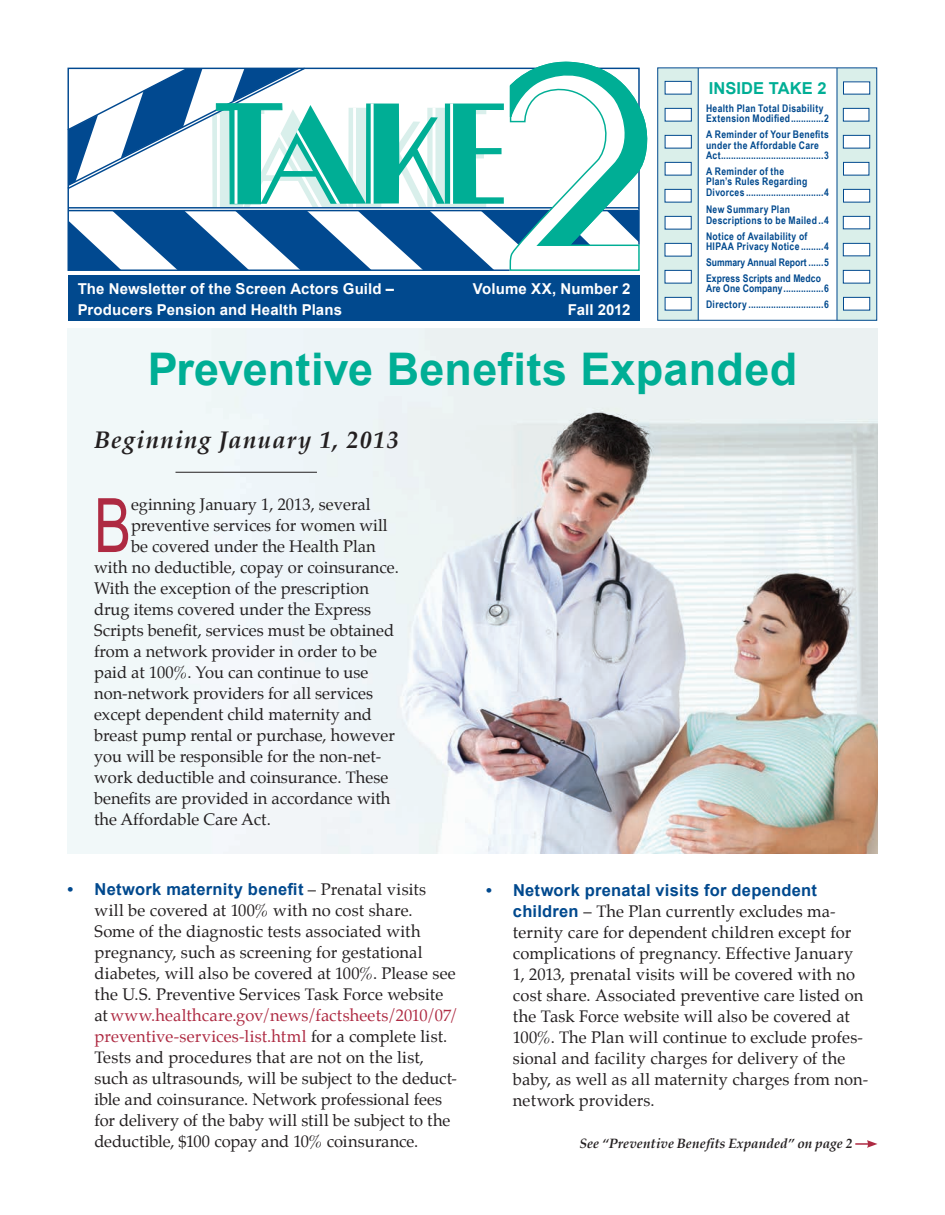
<style>
.page{position:relative;width:945px;height:1215px;background:#fff}
.page>*{position:absolute;margin:0;border:0;box-sizing:border-box;transform-origin:0 0}
.t1{font:75.15px "Arial Narrow";color:#ae2a42;scale:.9 1}
.t2{font:700 45px "Arial";letter-spacing:.005em;color:#00ae95}
.t3{font:italic 700 24px "Palatino";letter-spacing:.05em;color:#231f20}
.t4{font:16.5px/21px "Palatino";color:#231f20}
.t5{font:700 16.5px "Arial";letter-spacing:.015em;color:#01498e}
.t6{font:700 16.5px "Arial";letter-spacing:.005em;color:#00ae95}
.t7{font:700 15px/21px "Arial";letter-spacing:.01em;color:#fff}
.t8{font:italic 700 13.5px "Palatino";letter-spacing:.005em;color:#231f20}
.t9{font:700 10.5px/10.5px "Arial Narrow";letter-spacing:.03em;color:#01498e}
.t10{font:700 10.5px/15.9px "Arial Narrow";letter-spacing:.01em;color:#01498e}
.s1{font-family:"Palatino";font-weight:400;color:#231f20}
.s2{color:#ae2a42}
.s3{font-family:"Arial";font-weight:700;color:#01498e}
</style>
<div class="page">
<img style="left:68px;top:329px;width:810px;height:525px">
<div style="left:658px;top:68px;width:40px;height:252px;background:#daefea"></div>
<div style="left:837px;top:68px;width:40px;height:252px;background:#daefea"></div>
<svg style="left:68px;top:62px;width:579px;height:209px"></svg>
<hr style="left:235px;top:110px;width:2px;height:94px;background:#fff">
<div style="left:665px;top:81px;width:26px;height:13px;background:#fff"></div>
<div style="left:665px;top:81px;width:27px;height:13px;border:1px solid #01498e"></div>
<div style="left:843px;top:82px;width:27px;height:12px;background:#fff"></div>
<div style="left:665px;top:108px;width:26px;height:13px;background:#fff"></div>
<div style="left:665px;top:108px;width:27px;height:14px;border:1px solid #01498e"></div>
<div style="left:843px;top:108px;width:26px;height:13px;background:#fff"></div>
<div style="left:843px;top:108px;width:26px;height:14px;border:1px solid #01498e"></div>
<div style="left:665px;top:135px;width:26px;height:13px;background:#fff"></div>
<div style="left:665px;top:135px;width:27px;height:13px;border:1px solid #01498e"></div>
<div style="left:843px;top:135px;width:27px;height:13px;background:#fff"></div>
<div style="left:843px;top:135px;width:27px;height:13px;border:1px solid #01498e"></div>
<div style="left:665px;top:162px;width:26px;height:13px;background:#fff"></div>
<div style="left:665px;top:162px;width:27px;height:14px;border:1px solid #01498e"></div>
<div style="left:843px;top:162px;width:26px;height:13px;background:#fff"></div>
<div style="left:843px;top:162px;width:26px;height:14px;border:1px solid #01498e"></div>
<div style="left:665px;top:189px;width:26px;height:13px;background:#fff"></div>
<div style="left:665px;top:189px;width:27px;height:13px;border:1px solid #01498e"></div>
<div style="left:843px;top:189px;width:27px;height:13px;background:#fff"></div>
<div style="left:843px;top:189px;width:27px;height:13px;border:1px solid #01498e"></div>
<div style="left:665px;top:216px;width:26px;height:13px;background:#fff"></div>
<div style="left:665px;top:216px;width:27px;height:14px;border:1px solid #01498e"></div>
<div style="left:843px;top:216px;width:27px;height:13px;background:#fff"></div>
<div style="left:843px;top:216px;width:27px;height:13px;border:1px solid #01498e"></div>
<div style="left:665px;top:243px;width:26px;height:13px;background:#fff"></div>
<div style="left:665px;top:243px;width:27px;height:13px;border:1px solid #01498e"></div>
<div style="left:843px;top:243px;width:27px;height:13px;background:#fff"></div>
<div style="left:843px;top:243px;width:27px;height:13px;border:1px solid #01498e"></div>
<div style="left:665px;top:270px;width:26px;height:13px;background:#fff"></div>
<div style="left:665px;top:270px;width:27px;height:14px;border:1px solid #01498e"></div>
<div style="left:843px;top:270px;width:27px;height:13px;background:#fff"></div>
<div style="left:843px;top:270px;width:27px;height:14px;border:1px solid #01498e"></div>
<div style="left:665px;top:297px;width:26px;height:13px;background:#fff"></div>
<div style="left:665px;top:297px;width:27px;height:13px;border:1px solid #01498e"></div>
<div style="left:843px;top:297px;width:27px;height:13px;background:#fff"></div>
<div style="left:843px;top:297px;width:27px;height:13px;border:1px solid #01498e"></div>
<div style="left:68px;top:276px;width:572px;height:45px;background:#01498e"></div>
<div style="left:657px;top:68px;width:220px;height:253px;border:1px solid #01498e"></div>
<hr style="left:698px;top:68px;width:1px;height:252px;background:#01498e">
<hr style="left:837px;top:68px;width:1px;height:252px;background:#01498e">
<svg style="left:855px;top:1140px;width:23px;height:8px"></svg>
<hr style="left:176px;top:472px;width:141px;height:1px;background:#231f20">
<p class="t7" style="left:78px;top:279px;width:318px">The Newsletter of the Screen Actors Guild –<br>Producers Pension and Health Plans</p>
<p class="t7" style="left:473px;top:279px;width:159px;text-align:right">Volume XX, Number 2<br>Fall 2012</p>
<p class="t6" style="left:709px;top:79px;width:119px">INSIDE TAKE 2</p>
<p class="t9" style="left:706px;top:103px;width:124px">Health Plan Total Disability<br>Extension Modified .............2</p>
<p class="t9" style="left:706px;top:129px;width:124px">A Reminder of Your Benefits under the Affordable Care<br>Act .........................................3</p>
<p class="t9" style="left:706px;top:166px;width:125px">A Reminder of the<br>Plan’s Rules Regarding<br>Divorces ...............................4</p>
<p class="t9" style="left:706px;top:204px;width:124px">New Summary Plan<br>Descriptions to be Mailed ..4</p>
<p class="t9" style="left:706px;top:231px;width:124px">Notice of Availability of<br>HIPAA Privacy Notice .........4</p>
<p class="t10" style="left:706px;top:254px;width:124px">Summary Annual Report ......5<br>Express Scripts and Medco</p>
<p class="t10" style="left:706px;top:281px;width:124px">Are One Company ................6<br>Directory ..............................6</p>
<h2 class="t2" style="left:148px;top:345px;width:651px">Preventive Benefits Expanded</h2>
<h3 class="t3" style="left:94px;top:428px;width:306px">Beginning January 1, 2013</h3>
<h1 class="t1" style="left:94px;top:482px;width:43px">B</h1>
<p class="t4" style="left:131px;top:495px;width:241px">eginning January 1, 2013, several</p>
<p class="t4" style="left:131px;top:516px;width:258px">preventive services for women will</p>
<p class="t4" style="left:131px;top:537px;width:246px">be covered under the Health Plan</p>
<p class="t4" style="left:94px;top:558px;width:306px">with no deductible, copay or coinsurance.</p>
<p class="t4" style="left:94px;top:579px;width:277px">With the exception of the prescription</p>
<p class="t4" style="left:94px;top:600px;width:279px">drug items covered under the Express</p>
<p class="t4" style="left:94px;top:621px;width:302px">Scripts benefit, services must be obtained</p>
<p class="t4" style="left:94px;top:642px;width:285px">from a network provider in order to be</p>
<p class="t4" style="left:94px;top:663px;width:276px">paid at 100%. You can continue to use</p>
<p class="t4" style="left:94px;top:684px;width:280px">non-network providers for all services</p>
<p class="t4" style="left:94px;top:705px;width:279px">except dependent child maternity and</p>
<p class="t4" style="left:94px;top:726px;width:302px">breast pump rental or purchase, however</p>
<p class="t4" style="left:94px;top:747px;width:289px">you will be responsible for the non-net-</p>
<p class="t4" style="left:94px;top:768px;width:296px">work deductible and coinsurance. These</p>
<p class="t4" style="left:94px;top:789px;width:298px">benefits are provided in accordance with</p>
<p class="t4" style="left:94px;top:810px;width:178px">the Affordable Care Act.</p>
<p class="t5" style="left:67px;top:880px;width:360px">• Network maternity benefit <span class="s1">– Prenatal visits</span></p>
<p class="t4" style="left:95px;top:901px;width:366px">will be covered at 100% with no cost share.<br>Some of the diagnostic tests associated with pregnancy, such as screening for gestational diabetes, will also be covered at 100%. Please see the U.S. Preventive Services Task Force website at <span class="s2">www.healthcare.gov/news/factsheets/2010/07/ preventive-services-list.html</span> for a complete list.<br>Tests and procedures that are not on the list, such as ultrasounds, will be subject to the deduct&shy;ible and coinsurance. Network professional fees for delivery of the baby will still be subject to the deductible, $100 copay and 10% coinsurance.</p>
<p class="t5" style="left:486px;top:881px;width:333px">• Network prenatal visits for dependent</p>
<p class="t4" style="left:513px;top:902px;width:357px"><span class="s3">children</span> – The Plan currently excludes ma&shy;ternity care for dependent children except for complications of pregnancy. Effective January 1, 2013, prenatal visits will be covered with no cost share. Associated preventive care listed on the Task Force website will also be covered at 100%. The Plan will continue to exclude profes&shy;sional and facility charges for delivery of the baby, as well as all maternity charges from non&shy;network providers.</p>
<p class="t8" style="left:579px;top:1137px;width:274px">See “Preventive Benefits Expanded” on page 2</p>
</div>
